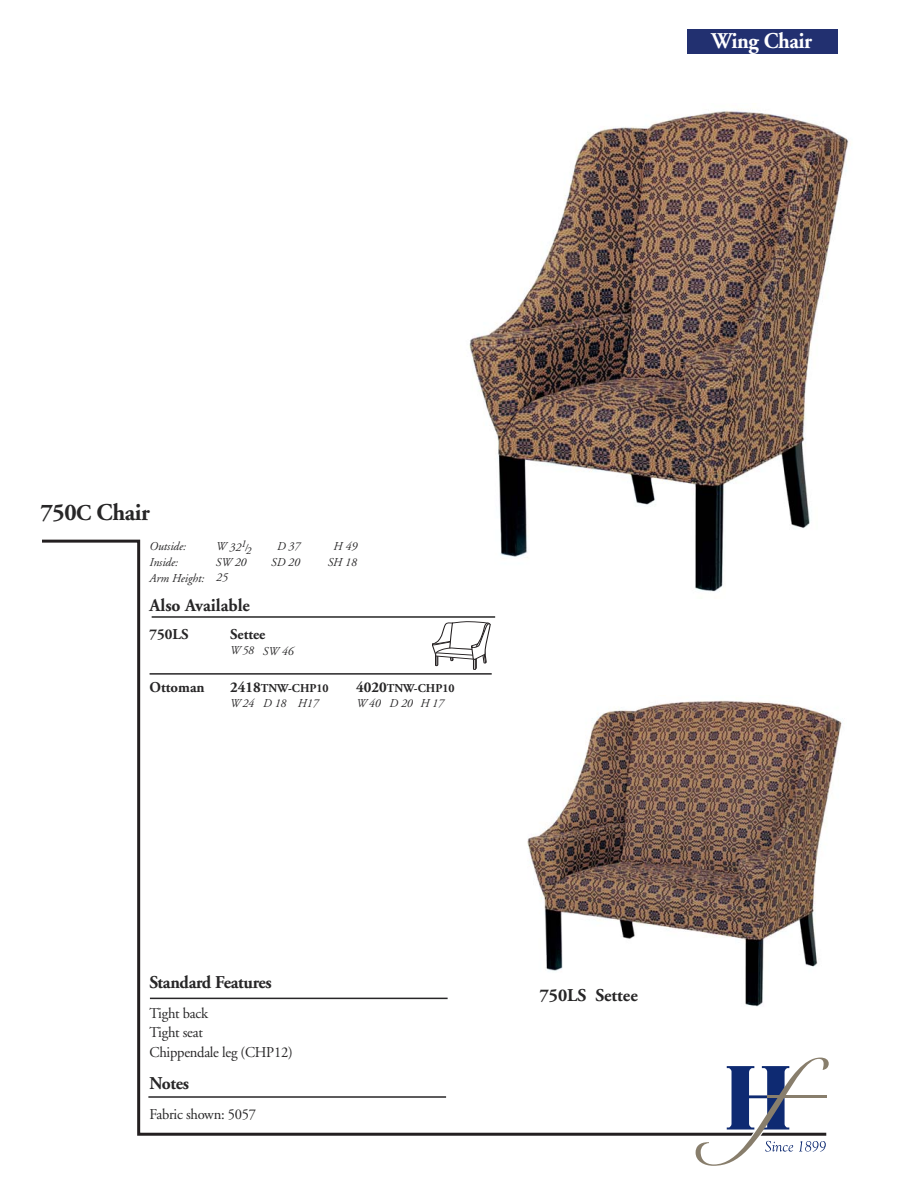
<style>
.page{position:relative;width:918px;height:1188px;background:#fff}
.page>*{position:absolute;margin:0;border:0;box-sizing:border-box;transform-origin:0 0}
.t1{font:700 24px "Adobe Garamond";letter-spacing:-.02em;color:#272627}
.t2{font:700 22.5px "Adobe Garamond";letter-spacing:-.02em;color:#fff;scale:.95 1}
.t3{font:700 18px "Adobe Garamond";letter-spacing:-.015em;color:#272627}
.t4{font:15px/19.5px "Adobe Garamond";letter-spacing:-.02em;color:#272627}
.t5{font:700 15px "Adobe Garamond";color:#272627}
.t6{font:italic 12px "Adobe Garamond";color:#272627}
.t7{font:700 12px "Adobe Garamond";color:#272627}
.t8{font:italic 12px "Adobe Garamond";letter-spacing:.075em;color:#272627}
.s1{font-size:22.5px}
.s2{font-size:10.5px}
.s3{font-size:15px}
</style>
<div class="page">
<svg style="left:42px;top:540px;width:651px;height:596px"></svg>
<svg style="left:693px;top:1057px;width:136px;height:109px"></svg>
<hr style="left:767px;top:1096px;width:59px;height:2px;background:#887e6c">
<div style="left:687px;top:29px;width:150px;height:25px;background:#223070"></div>
<hr style="left:150px;top:998px;width:298px;height:1px;background:#272627">
<hr style="left:148px;top:1096px;width:298px;height:2px;background:#272627">
<hr style="left:150px;top:673px;width:342px;height:2px;background:#272627">
<img style="left:460px;top:111px;width:389px;height:488px">
<hr style="left:152px;top:616px;width:343px;height:2px;background:#272627">
<svg style="left:432px;top:622px;width:59px;height:48px"></svg>
<img style="left:517px;top:696px;width:325px;height:313px">
<h2 class="t2" style="left:711px;top:32px;width:108px">Wing Chair</h2>
<h1 class="t1" style="left:41px;top:503px;width:111px">750<span class="s1">C</span> Chair</h1>
<p class="t6" style="left:150px;top:542px;width:38px">Outside:</p>
<p class="t6" style="left:216px;top:542px;width:36px">W 32<sup>1</sup><span class="s2">/</span><sub>2</sub></p>
<p class="t6" style="left:277px;top:542px;width:25px">D 37</p>
<p class="t6" style="left:334px;top:542px;width:25px">H 49</p>
<p class="t6" style="left:150px;top:557px;width:30px">Inside:</p>
<p class="t6" style="left:216px;top:557px;width:32px">SW 20</p>
<p class="t6" style="left:271px;top:557px;width:30px">SD 20</p>
<p class="t6" style="left:328px;top:557px;width:31px">SH 18</p>
<p class="t6" style="left:150px;top:573px;width:80px">Arm Height: 25</p>
<h3 class="t3" style="left:150px;top:598px;width:102px">Also Available</h3>
<p class="t5" style="left:150px;top:629px;width:40px">750LS</p>
<p class="t5" style="left:230px;top:629px;width:37px">Settee</p>
<p class="t6" style="left:230px;top:647px;width:65px">W58 SW 46</p>
<p class="t5" style="left:150px;top:681px;width:56px">Ottoman</p>
<p class="t7" style="left:230px;top:683px;width:100px"><span class="s3">2418</span>TNW-CHP10</p>
<p class="t7" style="left:356px;top:683px;width:100px"><span class="s3">4020</span>TNW-CHP10</p>
<p class="t6" style="left:230px;top:698px;width:90px">W24 D 18 H17</p>
<p class="t8" style="left:357px;top:698px;width:89px">W40 D20 H17</p>
<h3 class="t3" style="left:150px;top:975px;width:124px">Standard Features</h3>
<p class="t4" style="left:150px;top:1004px;width:145px">Tight back<br>Tight seat<br>Chippendale leg (CHP12)</p>
<h3 class="t3" style="left:150px;top:1076px;width:41px">Notes</h3>
<p class="t4" style="left:150px;top:1106px;width:108px">Fabric shown: 5057</p>
<h3 class="t3" style="left:540px;top:988px;width:100px">750LS Settee</h3>
</div>
